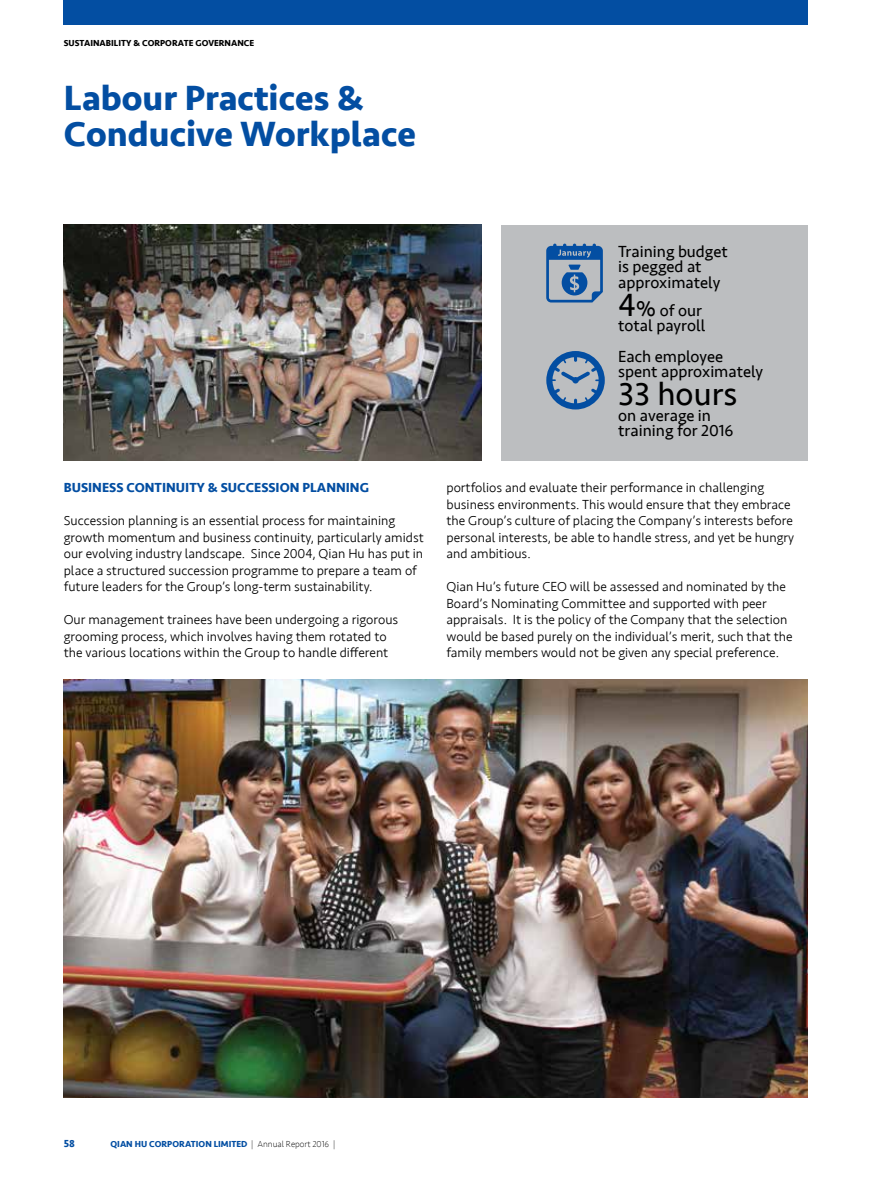
<style>
.page{position:relative;width:893px;height:1191px;background:#fff}
.page>*{position:absolute;margin:0;border:0;box-sizing:border-box;transform-origin:0 0}
.t1{font:700 36px/36px "Seravek";color:#034ea2}
.t2{font:33px "Seravek";color:#000}
.t3{font:16.5px/15.1px "Seravek";color:#000}
.t4{font:300 13.5px/16.5px "Seravek";color:#000}
.t5{font:700 13.5px "Seravek";color:#034ea2}
.t6{font:700 10.5px "Seravek";color:#034ea2}
.t7{font:700 9px "Seravek";color:#034ea2}
.t8{font:700 9px "Seravek";color:#000}
.s1{font-size:33px}
.s2{font-size:22.35px}
.s3{font-weight:200;color:#000}
</style>
<div class="page">
<div style="left:64px;top:0;width:744px;height:24px;background:#034ea2"></div>
<div style="left:502px;top:225px;width:306px;height:235px;background:#bcbec0"></div>
<img style="left:64px;top:225px;width:418px;height:235px">
<svg style="left:546px;top:244px;width:57px;height:58px"></svg>
<svg style="left:546px;top:351px;width:59px;height:58px"></svg>
<img style="left:64px;top:679px;width:744px;height:418px">
<p class="t8" style="left:64px;top:36px;width:192px">SUSTAINABILITY &amp; CORPORATE GOVERNANCE</p>
<h1 class="t1" style="left:64px;top:79px;width:354px">Labour Practices &amp;<br>Conducive Workplace</h1>
<p class="t5" style="left:64px;top:477px;width:307px">BUSINESS CONTINUITY &amp; SUCCESSION PLANNING</p>
<p class="t4" style="left:64px;top:513px;width:362px">Succession planning is an essential process for maintaining growth momentum and business continuity, particularly amidst our evolving industry landscape. Since 2004, Qian Hu has put in place a structured succession programme to prepare a team of future leaders for the Group’s long-term sustainability.</p>
<p class="t4" style="left:64px;top:612px;width:336px">Our management trainees have been undergoing a rigorous grooming process, which involves having them rotated to the various locations within the Group to handle different</p>
<p class="t3" style="left:618px;top:244px;width:111px">Training budget is pegged at approximately</p>
<p class="t3" style="left:618px;top:303px;width:89px"><span class="s1">4</span><span class="s2">%</span> of our total payroll</p>
<p class="t3" style="left:618px;top:348px;width:146px">Each employee spent approximately</p>
<h2 class="t2" style="left:618px;top:369px;width:121px">33 hours</h2>
<p class="t3" style="left:618px;top:407px;width:117px">on average in training for 2016</p>
<p class="t4" style="left:446px;top:480px;width:349px">portfolios and evaluate their performance in challenging business environments. This would ensure that they embrace the Group’s culture of placing the Company’s interests before personal interests, be able to handle stress, and yet be hungry and ambitious.</p>
<p class="t4" style="left:446px;top:579px;width:348px">Qian Hu’s future CEO will be assessed and nominated by the Board’s Nominating Committee and supported with peer appraisals. It is the policy of the Company that the selection would be based purely on the individual’s merit, such that the family members would not be given any special preference.</p>
<p class="t6" style="left:64px;top:1135px;width:13px">58</p>
<p class="t7" style="left:111px;top:1136px;width:226px">QIAN HU CORPORATION LIMITED <span class="s3">| Annual Report 2016 |</span></p>
</div>
